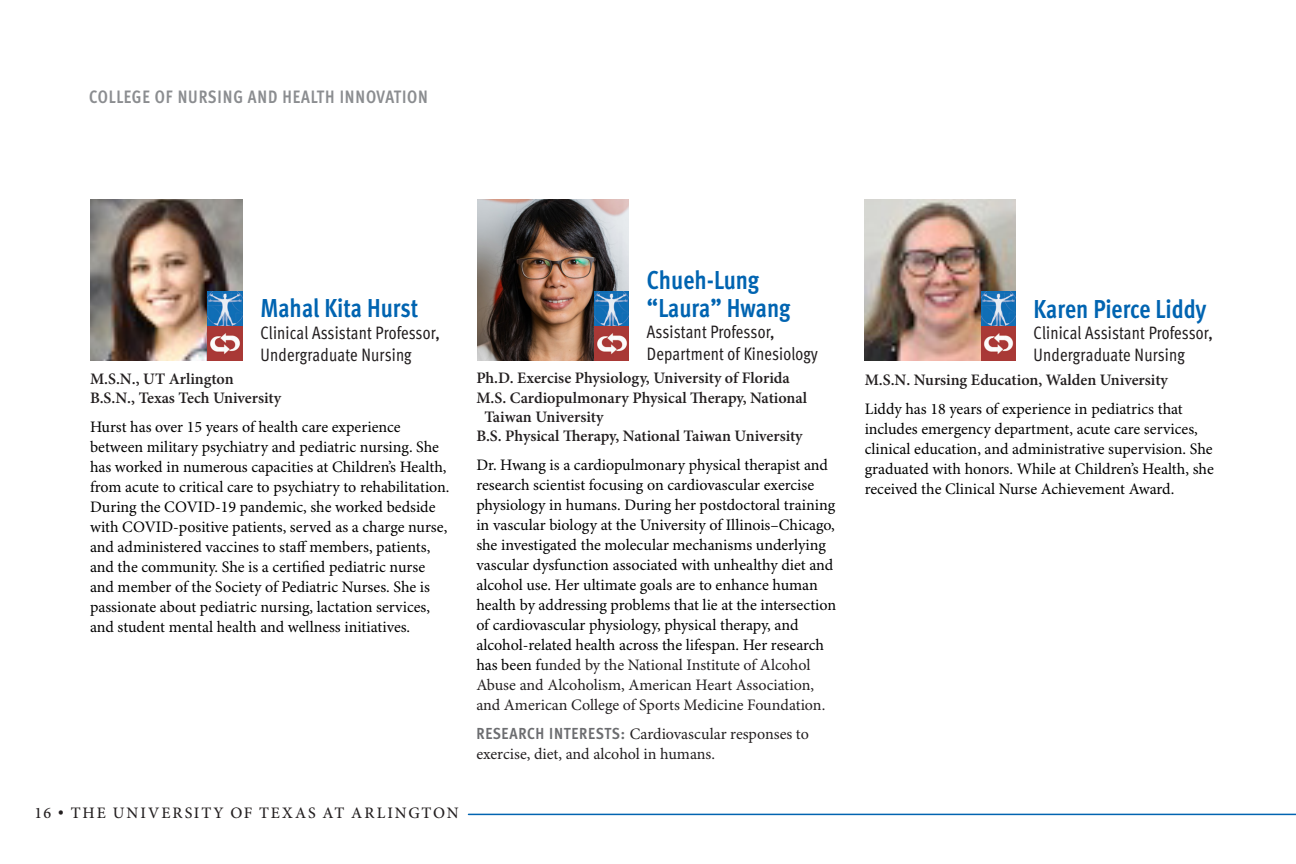
<style>
.page{position:relative;width:1296px;height:864px;background:#fff}
.page>*{position:absolute;margin:0;border:0;box-sizing:border-box;transform-origin:0 0}
.Names{font:700 26px/28px "Meta Cond";letter-spacing:-.005em;color:#0164b1;scale:.95 1}
.Titles{font:18px/21.6px "Meta Cond";letter-spacing:.01em;color:#231f20;scale:.95 1}
.Faculty_Info{font:700 18px "Meta Cond";letter-spacing:.05em;color:#8b8d90;scale:.95 1}
.body_text{font:16px/20px "Minion Pro";color:#000}
.experience{font:600 16px/19.2px "Minion Pro";letter-spacing:-.005em;color:#231f20}
.body_text-2{font:16px/20px "Minion Pro";color:#231f20}
.t1{font:500 16px "Minion Pro";letter-spacing:.12em;color:#231f20}
.s1{color:#231f20}
.s2{font-family:"Meta Cond";font-weight:700;color:#6c6d70}
</style>
<div class="page">
<hr style="left:469px;top:814px;width:827px;height:1px;background:#0164b1">
<img style="left:477px;top:200px;width:152px;height:161px">
<img style="left:864px;top:200px;width:152px;height:161px">
<img style="left:90px;top:200px;width:153px;height:161px">
<img style="left:208px;top:292px;width:35px;height:69px">
<img style="left:594px;top:292px;width:35px;height:69px">
<img style="left:981px;top:292px;width:35px;height:69px">
<p class="Faculty_Info" style="left:89px;top:86px;width:358px">COLLEGE OF NURSING AND HEALTH INNOVATION</p>
<p class="Names" style="left:261px;top:294px;width:167px">Mahal Kita Hurst</p>
<p class="Titles" style="left:261px;top:322px;width:190px">Clinical Assistant Professor,<br>Undergraduate Nursing</p>
<p class="experience" style="left:90px;top:370px;width:145px">M.S.N., UT Arlington</p>
<p class="experience" style="left:90px;top:389px;width:193px">B.S.N., Texas Tech University</p>
<p class="body_text" style="left:90px;top:418px;width:361px">Hurst has over 15 years of health care experience between military psychiatry and pediatric nursing. She has worked in numerous capacities at Children’s Health, from acute to critical care to psychiatry to rehabilitation.<br>During the COVID-19 pandemic, she worked bedside with COVID-positive patients, served as a charge nurse, and administered vaccines to staff members, patients, and the community. She is a certified pediatric nurse and member of the Society of Pediatric Nurses. She is passionate about pediatric nursing, lactation services, and student mental health and wellness initiatives.</p>
<p class="Names" style="left:647px;top:265px;width:153px">Chueh-Lung “Laura” Hwang</p>
<p class="Titles" style="left:647px;top:321px;width:181px">Assistant Professor,<br>Department of Kinesiology</p>
<p class="experience" style="left:476px;top:369px;width:315px">Ph.D. Exercise Physiology, University of Florida</p>
<p class="experience" style="left:484px;top:389px;width:324px;text-indent:-8px">M.S. Cardiopulmonary Physical Therapy, National<br>Taiwan University</p>
<p class="experience" style="left:476px;top:427px;width:328px">B.S. Physical Therapy, National Taiwan University</p>
<p class="body_text" style="left:476px;top:456px;width:361px">Dr. Hwang is a cardiopulmonary physical therapist and research scientist focusing on cardiovascular exercise physiology in humans. During her postdoctoral training in vascular biology at the University of Illinois–Chicago, she investigated the molecular mechanisms underlying vascular dysfunction associated with unhealthy diet and alcohol use. Her ultimate goals are to enhance human health by addressing problems that lie at the intersection of cardiovascular physiology, physical therapy, and alcohol-related health across the lifespan. Her research has been f<span class="s1">unded by the National Institute of Alcohol Abuse and Alcoholism, American Heart Association, and American College of Sports Medicine Foundation.</span></p>
<p class="body_text-2" style="left:476px;top:725px;width:334px"><span class="s2">RESEARCH INTERESTS:</span> Cardiovascular responses to exercise, diet, and alcohol in humans.</p>
<p class="t1" style="left:35px;top:802px;width:426px">16 • THE UNIVERSITY OF TEXAS AT ARLINGTON</p>
<p class="Names" style="left:1034px;top:295px;width:183px">Karen Pierce Liddy</p>
<p class="Titles" style="left:1034px;top:322px;width:190px">Clinical Assistant Professor,<br>Undergraduate Nursing</p>
<p class="experience" style="left:865px;top:370px;width:305px">M.S.N. Nursing Education, Walden University</p>
<p class="body_text" style="left:865px;top:399px;width:351px">Liddy has 18 years of experience in pediatrics that includes emergency department, acute care services, clinical education, and administrative supervision. She graduated with honors. While at Children’s Health, she received the Clinical Nurse Achievement Award.</p>
</div>
